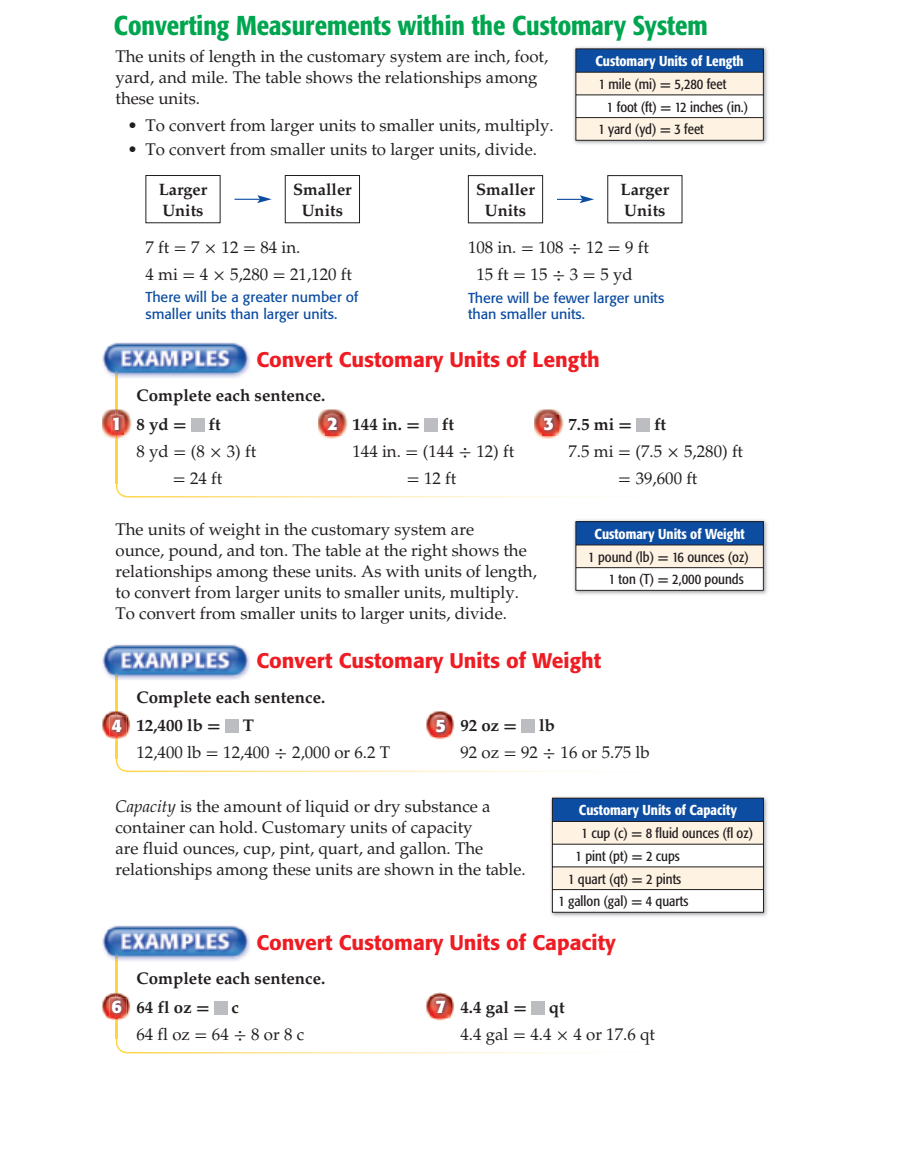
<style>
.page{position:relative;width:918px;height:1175px;background:#fff}
.page>*{position:absolute;margin:0;border:0;box-sizing:border-box;transform-origin:0 0}
.t1{font:500 condensed 27px "Formata";color:#00a54f}
.t2{font:500 21px "Formata";color:#ee1d23}
.t3{font:16.8px/27px "Palatino";color:#231f20}
.t4{font:700 16.8px/28.5px "Palatino";color:#231f20}
.t5{font:700 16.5px/21px "Palatino";color:#231f20}
.t6{font:condensed 14.25px "Formata";color:#231f20}
.t7{font:14.25px/16.5px "Formata";color:#0d4da1}
.t8{font:500 condensed 14.25px "Formata";color:#fff}
.s1{font-family:"Uni Math";font-weight:700;font-stretch:normal}
.s2{font-family:"Uni Math"}
.s3{font-family:"Formata";font-size:18px;color:#fff}
.s4{font-weight:700}
.s5{font-style:italic}
</style>
<div class="page">
<img style="left:573px;top:46px;width:195px;height:98px">
<hr style="left:576px;top:48px;width:188px;height:1px;background:#231f20">
<svg style="left:576px;top:49px;width:188px;height:91px"></svg>
<hr style="left:576px;top:140px;width:188px;height:1px;background:#231f20">
<div style="left:146px;top:175px;width:74px;height:48px;border:1px solid #231f20"></div>
<svg style="left:235px;top:195px;width:37px;height:8px"></svg>
<svg style="left:285px;top:175px;width:258px;height:49px"></svg>
<svg style="left:557px;top:195px;width:37px;height:8px"></svg>
<div style="left:607px;top:175px;width:75px;height:48px;border:1px solid #231f20"></div>
<hr style="left:116px;top:352px;width:2px;height:131px;background:#ffd53e">
<img style="left:102px;top:342px;width:148px;height:36px">
<img style="left:116px;top:352px;width:2px;height:26px">
<img style="left:102px;top:409px;width:30px;height:30px">
<img style="left:116px;top:409px;width:2px;height:30px">
<img style="left:111px;top:415px;width:13px;height:20px">
<img style="left:116px;top:415px;width:2px;height:20px">
<div style="left:191px;top:418px;width:13px;height:13px;background:#bcbdc0"></div>
<img style="left:318px;top:409px;width:30px;height:30px">
<img style="left:326px;top:415px;width:16px;height:20px">
<div style="left:424px;top:418px;width:14px;height:13px;background:#bcbdc0"></div>
<img style="left:534px;top:409px;width:30px;height:30px">
<img style="left:542px;top:415px;width:16px;height:20px">
<div style="left:636px;top:418px;width:14px;height:13px;background:#bcbdc0"></div>
<svg style="left:116px;top:483px;width:465px;height:14px"></svg>
<img style="left:573px;top:519px;width:195px;height:76px">
<div style="left:576px;top:521px;width:187px;height:24px;background:#0d4da1"></div>
<div style="left:576px;top:545px;width:187px;height:22px;background:#fef2e3"></div>
<div style="left:576px;top:567px;width:187px;height:23px;background:#fff"></div>
<hr style="left:576px;top:521px;width:188px;height:1px;background:#231f20">
<hr style="left:576px;top:544px;width:188px;height:1px;background:#231f20">
<hr style="left:576px;top:567px;width:188px;height:1px;background:#231f20">
<svg style="left:576px;top:522px;width:1px;height:68px"></svg>
<svg style="left:763px;top:522px;width:1px;height:68px"></svg>
<hr style="left:576px;top:590px;width:188px;height:1px;background:#231f20">
<hr style="left:116px;top:653px;width:2px;height:106px;background:#ffd53e">
<img style="left:102px;top:644px;width:148px;height:36px">
<img style="left:116px;top:653px;width:2px;height:27px">
<img style="left:102px;top:711px;width:29px;height:30px">
<img style="left:116px;top:711px;width:2px;height:30px">
<img style="left:110px;top:716px;width:17px;height:20px">
<img style="left:116px;top:716px;width:2px;height:20px">
<div style="left:225px;top:719px;width:13px;height:14px;background:#bcbdc0"></div>
<img style="left:426px;top:711px;width:29px;height:28px">
<img style="left:434px;top:716px;width:16px;height:21px">
<div style="left:521px;top:719px;width:14px;height:14px;background:#bcbdc0"></div>
<svg style="left:116px;top:759px;width:465px;height:13px"></svg>
<img style="left:550px;top:796px;width:218px;height:121px">
<hr style="left:552px;top:797px;width:212px;height:1px;background:#231f20">
<svg style="left:552px;top:798px;width:212px;height:114px"></svg>
<hr style="left:552px;top:912px;width:212px;height:1px;background:#231f20">
<hr style="left:116px;top:934px;width:2px;height:105px;background:#ffd53e">
<img style="left:102px;top:925px;width:148px;height:36px">
<img style="left:116px;top:934px;width:2px;height:27px">
<img style="left:102px;top:992px;width:29px;height:30px">
<img style="left:116px;top:992px;width:2px;height:30px">
<img style="left:110px;top:998px;width:17px;height:20px">
<img style="left:116px;top:998px;width:2px;height:20px">
<div style="left:214px;top:1001px;width:13px;height:13px;background:#bcbdc0"></div>
<img style="left:426px;top:992px;width:29px;height:29px">
<img style="left:434px;top:998px;width:16px;height:19px">
<div style="left:531px;top:1001px;width:14px;height:13px;background:#bcbdc0"></div>
<svg style="left:116px;top:1039px;width:465px;height:14px"></svg>
<h1 class="t1" style="left:114px;top:9px;width:595px">Converting Measurements within the Customary System</h1>
<p class="t3" style="left:116px;top:43px;width:434px">The units of length in the customary system are inch, foot,</p>
<p class="t8" style="left:595px;top:52px;width:150px">Customary Units of Length</p>
<p class="t6" style="left:599px;top:75px;width:129px">1 mile (mi) <span class="s1">=</span> 5,280 feet</p>
<p class="t6" style="left:607px;top:98px;width:143px">1 foot (ft) <span class="s1">=</span> 12 inches (in.)</p>
<p class="t6" style="left:598px;top:121px;width:107px">1 yard (yd) <span class="s1">=</span> 3 feet</p>
<p class="t3" style="left:116px;top:67px;width:424px;line-height:21px">yard, and mile. The table shows the relationships among these units.</p>
<p class="t3" style="left:128px;top:112px;width:428px">• To convert from larger units to smaller units, multiply.</p>
<p class="t3" style="left:128px;top:136px;width:411px">• To convert from smaller units to larger units, divide.</p>
<p class="t5" style="left:159px;top:179px;width:50px">Larger<br>Units</p>
<p class="t5" style="left:293px;top:179px;width:60px;text-align:center">Smaller<br>Units</p>
<p class="t5" style="left:476px;top:179px;width:60px;text-align:center">Smaller<br>Units</p>
<p class="t5" style="left:621px;top:179px;width:50px">Larger<br>Units</p>
<p class="t3" style="left:146px;top:234px;width:208px">7 ft <span class="s2">=</span> 7 <span class="s2">×</span> 12 <span class="s2">=</span> 84 in.<br>4 mi <span class="s2">=</span> 4 <span class="s2">×</span> 5,280 <span class="s2">=</span> 21,120 ft</p>
<p class="t7" style="left:146px;top:289px;width:214px">There will be a greater number of smaller units than larger units.</p>
<p class="t3" style="left:468px;top:234px;width:182px;text-align:center">108 in. <span class="s2">=</span> 108 <span class="s2">÷</span> 12 <span class="s2">=</span> 9 ft<br>15 ft <span class="s2">=</span> 15 <span class="s2">÷</span> 3 <span class="s2">=</span> 5 yd</p>
<p class="t7" style="left:468px;top:289px;width:198px">There will be fewer larger units than smaller units.</p>
<p class="t2" style="left:256px;top:346px;width:345px">Convert Customary Units of Length</p>
<p class="t4" style="left:112px;top:381px;width:215px;text-indent:25px">Complete each sentence.<br><span class="s3">1</span> 8 yd <span class="s2">=</span></p>
<p class="t4" style="left:209px;top:410px;width:14px">ft</p>
<p class="t3" style="left:136px;top:438px;width:121px">8 yd <span class="s2">=</span> (8 <span class="s2">×</span> 3) ft</p>
<p class="t3" style="left:172px;top:465px;width:51px"><span class="s2">=</span> 24 ft</p>
<p class="t4" style="left:328px;top:410px;width:94px"><span class="s3">2</span> 144 in. <span class="s2">=</span></p>
<p class="t4" style="left:442px;top:410px;width:14px">ft</p>
<p class="t3" style="left:352px;top:438px;width:163px">144 in. <span class="s2">=</span> (144 <span class="s2">÷</span> 12) ft</p>
<p class="t3" style="left:406px;top:465px;width:51px"><span class="s2">=</span> 12 ft</p>
<p class="t3" style="left:568px;top:411px;width:176px;text-align:center"><span class="s4">ft<br></span>7.5 mi <span class="s2">=</span> (7.5 <span class="s2">×</span> 5,280) ft <span class="s2">=</span> 39,600 ft</p>
<p class="t4" style="left:544px;top:410px;width:90px"><span class="s3">3</span> 7.5 mi <span class="s2">=</span></p>
<p class="t3" style="left:116px;top:516px;width:360px">The units of weight in the customary system are</p>
<p class="t8" style="left:595px;top:525px;width:152px">Customary Units of Weight</p>
<p class="t6" style="left:588px;top:548px;width:162px">1 pound (lb) <span class="s1">=</span> 16 ounces (oz)</p>
<p class="t6" style="left:609px;top:571px;width:136px">1 ton (T) <span class="s1">=</span> 2,000 pounds</p>
<p class="t3" style="left:116px;top:540px;width:423px;line-height:21px">ounce, pound, and ton. The table at the right shows the relationships among these units. As with units of length, to convert from larger units to smaller units, multiply.<br>To convert from smaller units to larger units, divide.</p>
<p class="t2" style="left:256px;top:648px;width:346px">Convert Customary Units of Weight</p>
<p class="t4" style="left:112px;top:683px;width:215px;text-indent:25px">Complete each sentence.<br><span class="s3">4</span> 12,400 lb <span class="s2">=</span></p>
<p class="t3" style="left:460px;top:712px;width:191px;text-indent:79px"><span class="s4">lb<br></span>92 oz <span class="s2">=</span> 92 <span class="s2">÷</span> 16 or 5.75 lb</p>
<p class="t3" style="left:136px;top:712px;width:255px;text-indent:106px"><span class="s4">T<br></span>12,400 lb <span class="s2">=</span> 12,400 <span class="s2">÷</span> 2,000 or 6.2 T</p>
<p class="t4" style="left:436px;top:711px;width:83px"><span class="s3">5</span> 92 oz <span class="s2">=</span></p>
<p class="t3" style="left:116px;top:792px;width:377px"><span class="s5">Capacity</span> is the amount of liquid or dry substance a</p>
<p class="t8" style="left:579px;top:801px;width:159px">Customary Units of Capacity</p>
<p class="t6" style="left:582px;top:824px;width:173px">1 cup (c) <span class="s1">=</span> 8 fluid ounces (fl oz)</p>
<p class="t6" style="left:576px;top:847px;width:106px">1 pint (pt) <span class="s1">=</span> 2 cups</p>
<p class="t6" style="left:568px;top:870px;width:115px">1 quart (qt) <span class="s1">=</span> 2 pints</p>
<p class="t6" style="left:558px;top:893px;width:132px">1 gallon (gal) <span class="s1">=</span> 4 quarts</p>
<p class="t3" style="left:116px;top:816px;width:412px;line-height:21px">container can hold. Customary units of capacity<br>are fluid ounces, cup, pint, quart, and gallon. The relationships among these units are shown in the table.</p>
<p class="t2" style="left:256px;top:929px;width:361px">Convert Customary Units of Capacity</p>
<p class="t4" style="left:112px;top:964px;width:215px;text-indent:25px">Complete each sentence.<br><span class="s3">6</span> 64 fl oz <span class="s2">=</span></p>
<p class="t3" style="left:136px;top:993px;width:169px;text-indent:95px"><span class="s4">c<br></span>64 fl oz <span class="s2">=</span> 64 <span class="s2">÷</span> 8 or 8 c</p>
<p class="t4" style="left:436px;top:992px;width:93px"><span class="s3">7</span> 4.4 gal <span class="s2">=</span></p>
<p class="t3" style="left:460px;top:993px;width:196px;text-align:center"><span class="s4">qt<br></span>4.4 gal <span class="s2">=</span> 4.4 <span class="s2">×</span> 4 or 17.6 qt</p>
</div>
